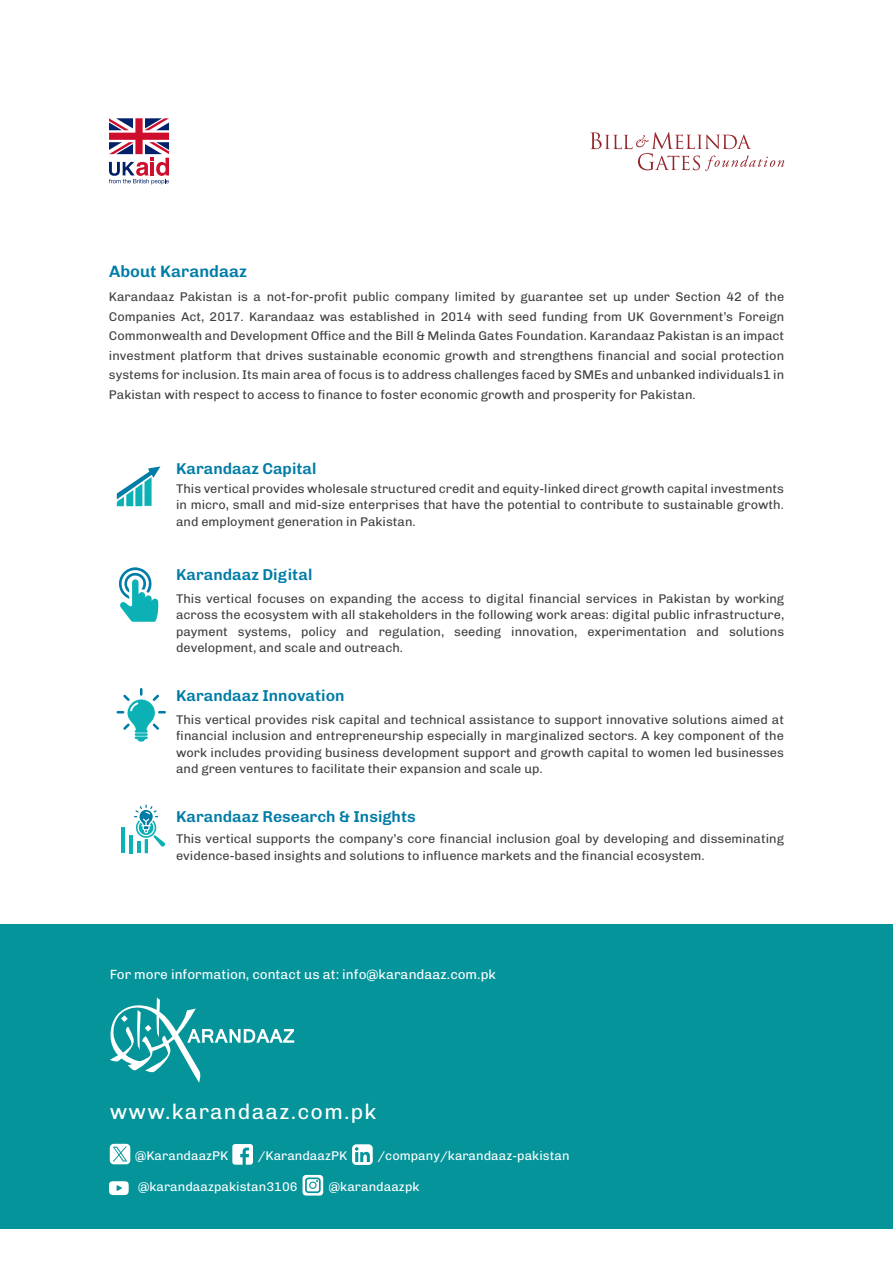
<style>
.page{position:relative;width:893px;height:1263px;background:#fff}
.page>*{position:absolute;margin:0;border:0;box-sizing:border-box;transform-origin:0 0}
.t1{font:21.3px "Chivo";letter-spacing:.055em;color:#fff}
.t2{font:600 16.5px "Chivo";color:#007ca7}
.t3{font:600 15.75px "Chivo";color:#007ca7}
.t4{font:13.35px "Chivo";color:#fff}
.t5{font:12.75px "Chivo";color:#fff}
.t6{font:12.6px/16.5px "Chivo";color:#404041;text-align:justify}
</style>
<div class="page">
<div style="left:0;top:924px;width:893px;height:305px;background:#05949a"></div>
<svg style="left:119px;top:567px;width:39px;height:55px"></svg>
<svg style="left:116px;top:688px;width:50px;height:53px"></svg>
<svg style="left:116px;top:466px;width:44px;height:40px"></svg>
<svg style="left:109px;top:118px;width:60px;height:66px"></svg>
<svg style="left:590px;top:132px;width:194px;height:39px"></svg>
<svg style="left:110px;top:997px;width:184px;height:86px"></svg>
<svg style="left:232px;top:1144px;width:21px;height:21px"></svg>
<svg style="left:352px;top:1144px;width:21px;height:21px"></svg>
<svg style="left:109px;top:1181px;width:20px;height:14px"></svg>
<svg style="left:303px;top:1175px;width:20px;height:20px"></svg>
<svg style="left:110px;top:1144px;width:20px;height:20px"></svg>
<hr style="left:122px;top:827px;width:3px;height:26px;background:#0cb1b6">
<hr style="left:129px;top:835px;width:4px;height:18px;background:#0cb1b6">
<svg style="left:134px;top:804px;width:31px;height:49px"></svg>
<h2 class="t2" style="left:109px;top:259px;width:140px">About Karandaaz</h2>
<p class="t6" style="left:109px;top:287px;width:677px;line-height:19.5px">Karandaaz Pakistan is a not-for-profit public company limited by guarantee set up under Section 42 of the Companies Act, 2017. Karandaaz was established in 2014 with seed funding from UK Government’s Foreign Commonwealth and Development Office and the Bill &amp; Melinda Gates Foundation. Karandaaz Pakistan is an impact investment platform that drives sustainable economic growth and strengthens financial and social protection systems for inclusion. Its main area of focus is to address challenges faced by SMEs and unbanked individuals1 in Pakistan with respect to access to finance to foster economic growth and prosperity for Pakistan.</p>
<p class="t3" style="left:176px;top:456px;width:142px">Karandaaz Capital</p>
<p class="t6" style="left:176px;top:480px;width:609px">This vertical provides wholesale structured credit and equity-linked direct growth capital investments in micro, small and mid-size enterprises that have the potential to contribute to sustainable growth. and employment generation in Pakistan.</p>
<p class="t3" style="left:176px;top:563px;width:138px">Karandaaz Digital</p>
<p class="t6" style="left:176px;top:590px;width:610px">This vertical focuses on expanding the access to digital financial services in Pakistan by working across the ecosystem with all stakeholders in the following work areas: digital public infrastructure, payment systems, policy and regulation, seeding innovation, experimentation and solutions development, and scale and outreach.</p>
<p class="t3" style="left:176px;top:684px;width:170px">Karandaaz Innovation</p>
<p class="t6" style="left:176px;top:710px;width:609px">This vertical provides risk capital and technical assistance to support innovative solutions aimed at financial inclusion and entrepreneurship especially in marginalized sectors. A key component of the work includes providing business development support and growth capital to women led businesses and green ventures to facilitate their expansion and scale up.</p>
<p class="t3" style="left:176px;top:804px;width:241px">Karandaaz Research &amp; Insights</p>
<p class="t6" style="left:176px;top:830px;width:609px">This vertical supports the company’s core financial inclusion goal by developing and disseminating evidence-based insights and solutions to influence markets and the financial ecosystem.</p>
<p class="t4" style="left:110px;top:964px;width:388px">For more information, contact us at: info@karandaaz.com.pk</p>
<h1 class="t1" style="left:110px;top:1095px;width:268px">www.karandaaz.com.pk</h1>
<p class="t5" style="left:135px;top:1145px;width:95px">@KarandaazPK</p>
<p class="t5" style="left:258px;top:1146px;width:91px">/KarandaazPK</p>
<p class="t5" style="left:377px;top:1146px;width:194px">/company/karandaaz-pakistan</p>
<p class="t5" style="left:138px;top:1177px;width:161px">@karandaazpakistan3106</p>
<p class="t5" style="left:329px;top:1177px;width:92px">@karandaazpk</p>
</div>
